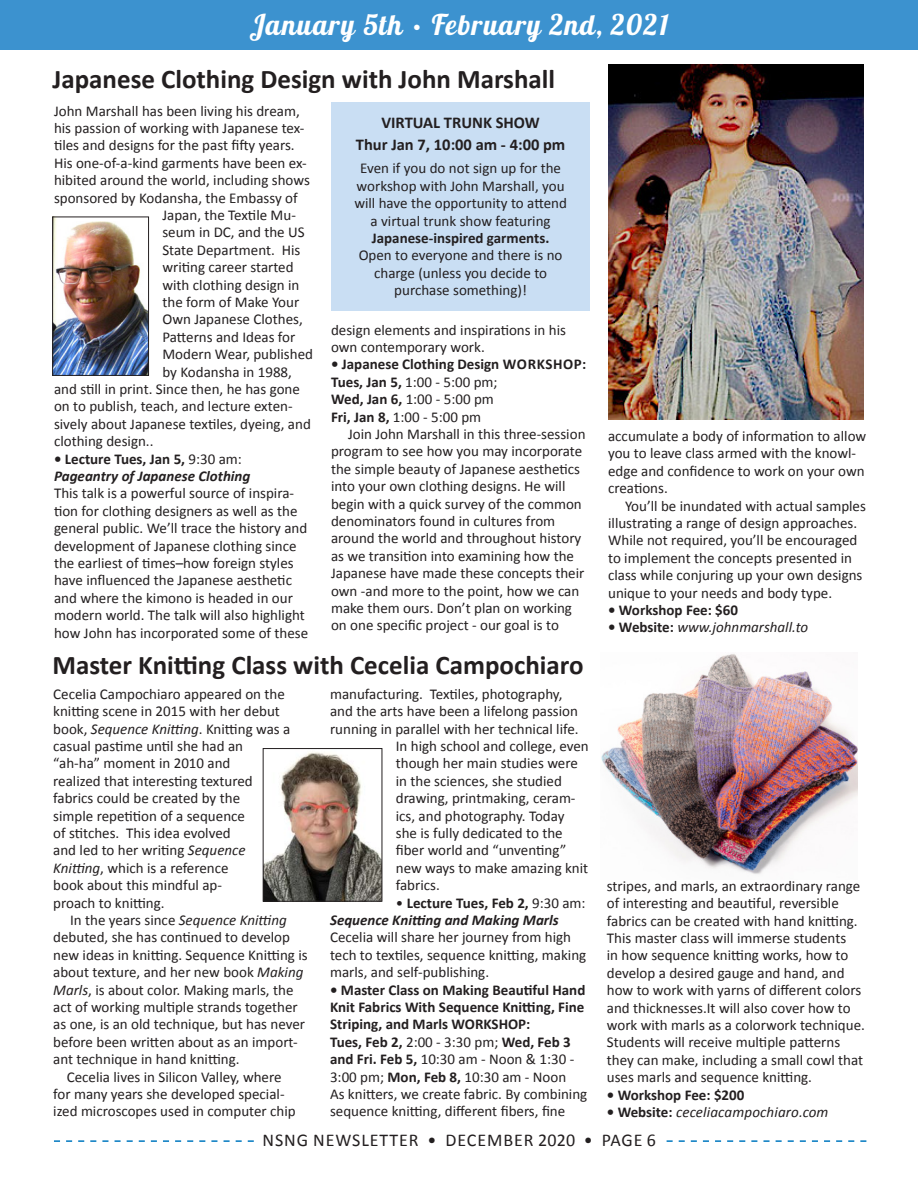
<style>
.page{position:relative;width:918px;height:1188px;background:#fff}
.page>*{position:absolute;margin:0;border:0;box-sizing:border-box;transform-origin:0 0}
.t1{font:28.5px "Lobster 1.4";letter-spacing:.04em;color:#fff}
.t2{font:700 27px "Calibri";color:#231f20}
.t3{font:18px "Calibri";letter-spacing:.05em;color:#231f20}
.t4{font:700 16.5px/21.6px "Calibri";color:#231f20;text-align:center}
.t5{font:15px/17.4px "Calibri";color:#231f20}
.t6{font:700 15px/17.4px "Calibri";color:#231f20}
.t7{font:italic 700 15px/17.4px "Calibri";color:#231f20}
.t8{font:italic 15px "Calibri";color:#231f20}
.s1{font-style:normal}
.s2{font-weight:400;font-style:normal}
.s3{font-weight:400}
.s4{font-weight:700;font-style:normal}
.s5{font-style:italic}
</style>
<div class="page">
<img style="left:608px;top:64px;width:256px;height:355px">
<img style="left:54px;top:219px;width:93px;height:155px">
<div style="left:52px;top:217px;width:97px;height:159px;border:1px solid #231f20"></div>
<svg style="left:54px;top:1140px;width:200px;height:2px"></svg>
<svg style="left:667px;top:1140px;width:199px;height:2px"></svg>
<img style="left:265px;top:752px;width:115px;height:148px">
<div style="left:263px;top:748px;width:119px;height:154px;border:1px solid #231f20"></div>
<div style="left:1px;top:0;width:917px;height:50px;background:#3c92cf"></div>
<img style="left:601px;top:654px;width:256px;height:220px">
<div style="left:331px;top:102px;width:259px;height:209px;background:#c9def3"></div>
<h1 class="t1" style="left:250px;top:7px;width:420px">January 5th • February 2nd, 2021</h1>
<h2 class="t2" style="left:52px;top:62px;width:504px">Japanese Clothing Design with John Marshall</h2>
<p class="t5" style="left:54px;top:102px;width:247px">John Marshall has been living his dream,</p>
<p class="t5" style="left:54px;top:119px;width:252px">his passion of working with Japanese tex-</p>
<p class="t5" style="left:54px;top:137px;width:242px">tiles and designs for the past fifty years.</p>
<p class="t5" style="left:54px;top:154px;width:254px">His one-of-a-kind garments have been ex-</p>
<p class="t5" style="left:54px;top:172px;width:257px">hibited around the world, including shows</p>
<p class="t5" style="left:54px;top:189px;width:245px">sponsored by Kodansha, the Embassy of</p>
<p class="t5" style="left:162px;top:206px;width:135px">Japan, the Textile Mu-</p>
<p class="t5" style="left:162px;top:224px;width:144px">seum in DC, and the US</p>
<p class="t5" style="left:162px;top:241px;width:139px">State Department. His</p>
<p class="t5" style="left:162px;top:259px;width:133px">writing career started</p>
<p class="t5" style="left:162px;top:276px;width:139px">with clothing design in</p>
<p class="t5" style="left:162px;top:293px;width:138px">the form of Make Your</p>
<p class="t5" style="left:162px;top:311px;width:142px">Own Japanese Clothes,</p>
<p class="t5" style="left:162px;top:328px;width:134px">Patterns and Ideas for</p>
<p class="t5" style="left:162px;top:346px;width:152px">Modern Wear, published</p>
<p class="t5" style="left:162px;top:363px;width:131px">by Kodansha in 1988,</p>
<p class="t5" style="left:54px;top:380px;width:247px">and still in print. Since then, he has gone</p>
<p class="t5" style="left:54px;top:398px;width:240px">on to publish, teach, and lecture exten-</p>
<p class="t5" style="left:54px;top:415px;width:258px">sively about Japanese textiles, dyeing, and</p>
<p class="t5" style="left:54px;top:433px;width:101px">clothing design..</p>
<p class="t7" style="left:54px;top:450px;width:198px"><span class="s1">• Lecture Tues, Jan 5,</span> <span class="s2">9:30 am:<br></span>Pageantry of Japanese Clothing</p>
<p class="t5" style="left:54px;top:485px;width:256px">This talk is a powerful source of inspira&shy;tion for clothing designers as well as the general public. We’ll trace the history and development of Japanese clothing since the earliest of times–how foreign styles have influenced the Japanese aesthetic and where the kimono is headed in our modern world. The talk will also highlight how John has incorporated some of these</p>
<p class="t4" style="left:356px;top:112px;width:211px">VIRTUAL TRUNK SHOW<br>Thur Jan 7, 10:00 am - 4:00 pm</p>
<p class="t5" style="left:354px;top:160px;width:214px;text-align:center">Even if you do not sign up for the workshop with John Marshall, you will have the opportunity to attend a virtual trunk show featuring</p>
<p class="t6" style="left:372px;top:229px;width:179px">Japanese-inspired garments.</p>
<p class="t5" style="left:359px;top:247px;width:205px;text-align:center">Open to everyone and there is no charge (unless you decide to purchase something)!</p>
<p class="t5" style="left:331px;top:321px;width:236px">design elements and inspirations in his own contemporary work.</p>
<p class="t6" style="left:331px;top:356px;width:257px">• Japanese Clothing Design WORKSHOP:<br>Tues, Jan 5, <span class="s3">1:00 - 5:00 pm;<br></span>Wed, Jan 6, <span class="s3">1:00 - 5:00 pm<br></span>Fri, Jan 8, <span class="s3">1:00 - 5:00 pm</span></p>
<p class="t5" style="left:331px;top:425px;width:256px;text-indent:17px">Join John Marshall in this three-session program to see how you may incorporate the simple beauty of Japanese aesthetics into your own clothing designs. He will begin with a quick survey of the common denominators found in cultures from around the world and throughout history as we transition into examining how the Japanese have made these concepts their own -and more to the point, how we can make them ours. Don’t plan on working on one specific project - our goal is to</p>
<p class="t5" style="left:608px;top:427px;width:260px">accumulate a body of information to allow you to leave class armed with the knowl&shy;edge and confidence to work on your own creations.</p>
<p class="t5" style="left:608px;top:497px;width:259px;text-indent:17px">You’ll be inundated with actual samples illustrating a range of design approaches.<br>While not required, you’ll be encouraged to implement the concepts presented in class while conjuring up your own designs unique to your needs and body type.</p>
<p class="t6" style="left:608px;top:601px;width:131px">• Workshop Fee: $60</p>
<p class="t8" style="left:608px;top:617px;width:202px"><span class="s4">• Website:</span> www.johnmarshall.to</p>
<h2 class="t2" style="left:53px;top:648px;width:533px">Master Knitting Class with Cecelia Campochiaro</h2>
<p class="t5" style="left:53px;top:685px;width:239px">Cecelia Campochiaro appeared on the knitting scene in 2015 with her debut book, <span class="s5">Sequence Knitting</span>. Knitting was a casual pastime until she had an “ah-ha” moment in 2010 and<br>realized that interesting textured fabrics could be created by the<br>simple repetition of a sequence<br>of stitches. This idea evolved<br>and led to her writing <span class="s5">Sequence<br>Knitting</span>, which is a reference<br>book about this mindful ap-<br>proach to knitting.</p>
<p class="t8" style="left:70px;top:910px;width:218px"><span class="s1">In the years since</span> Sequence Knitting</p>
<p class="t5" style="left:53px;top:929px;width:238px">debuted, she has continued to develop</p>
<p class="t5" style="left:53px;top:946px;width:256px">new ideas in knitting. Sequence Knitting is</p>
<p class="t5" style="left:53px;top:964px;width:252px">about texture, and her new book <span class="s5">Making</span></p>
<p class="t5" style="left:53px;top:981px;width:242px"><span class="s5">Marls</span>, is about color. Making marls, the</p>
<p class="t5" style="left:53px;top:998px;width:246px">act of working multiple strands together</p>
<p class="t5" style="left:53px;top:1016px;width:253px">as one, is an old technique, but has never</p>
<p class="t5" style="left:53px;top:1033px;width:246px">before been written about as an import-</p>
<p class="t5" style="left:53px;top:1051px;width:188px">ant technique in hand knitting.</p>
<p class="t5" style="left:67px;top:1068px;width:216px">Cecelia lives in Silicon Valley, where</p>
<p class="t5" style="left:53px;top:1085px;width:233px">for many years she developed special-</p>
<p class="t5" style="left:53px;top:1103px;width:244px">ized microscopes used in computer chip</p>
<p class="t5" style="left:330px;top:685px;width:234px">manufacturing. Textiles, photography,</p>
<p class="t5" style="left:330px;top:703px;width:249px">and the arts have been a lifelong passion</p>
<p class="t5" style="left:330px;top:720px;width:250px">running in parallel with her technical life.</p>
<p class="t5" style="left:396px;top:737px;width:195px">In high school and college, even</p>
<p class="t5" style="left:396px;top:755px;width:184px">though her main studies were</p>
<p class="t5" style="left:396px;top:772px;width:168px">in the sciences, she studied</p>
<p class="t5" style="left:396px;top:790px;width:181px">drawing, printmaking, ceram-</p>
<p class="t5" style="left:396px;top:807px;width:170px">ics, and photography. Today</p>
<p class="t5" style="left:396px;top:824px;width:168px">she is fully dedicated to the</p>
<p class="t5" style="left:396px;top:842px;width:172px">fiber world and “unventing”</p>
<p class="t5" style="left:396px;top:859px;width:194px">new ways to make amazing knit</p>
<p class="t5" style="left:396px;top:877px;width:46px">fabrics.</p>
<p class="t7" style="left:330px;top:894px;width:257px;text-indent:66px"><span class="s2">•</span> <span class="s1">Lecture Tues, Feb 2,</span> <span class="s2">9:30 am:<br></span>Sequence Knitting and Making Marls</p>
<p class="t5" style="left:330px;top:929px;width:258px">Cecelia will share her journey from high tech to textiles, sequence knitting, making marls, and self-publishing.</p>
<p class="t6" style="left:330px;top:981px;width:259px">• Master Class on Making Beautiful Hand Knit Fabrics With Sequence Knitting, Fine Striping, and Marls WORKSHOP:<br>Tues, Feb 2, <span class="s3">2:00 - 3:30 pm;</span> Wed, Feb 3 and Fri. Feb 5, <span class="s3">10:30 am - Noon &amp; 1:30 - 3:00 pm;</span> Mon, Feb 8, <span class="s3">10:30 am - Noon<br>As knitters, we create fabric. By combining sequence knitting, different fibers, fine</span></p>
<p class="t5" style="left:607px;top:877px;width:260px">stripes, and marls, an extraordinary range of interesting and beautiful, reversible fabrics can be created with hand knitting.<br>This master class will immerse students<br>in how sequence knitting works, how to develop a desired gauge and hand, and how to work with yarns of different colors and thicknesses.It will also cover how to work with marls as a colorwork technique.<br>Students will receive multiple patterns they can make, including a small cowl that uses marls and sequence knitting.</p>
<p class="t6" style="left:607px;top:1086px;width:139px">• Workshop Fee: $200</p>
<p class="t8" style="left:607px;top:1102px;width:223px"><span class="s4">• Website:</span> ceceliacampochiaro.com</p>
<p class="t3" style="left:263px;top:1129px;width:395px">NSNG NEWSLETTER • DECEMBER 2020 • PAGE 6</p>
</div>
